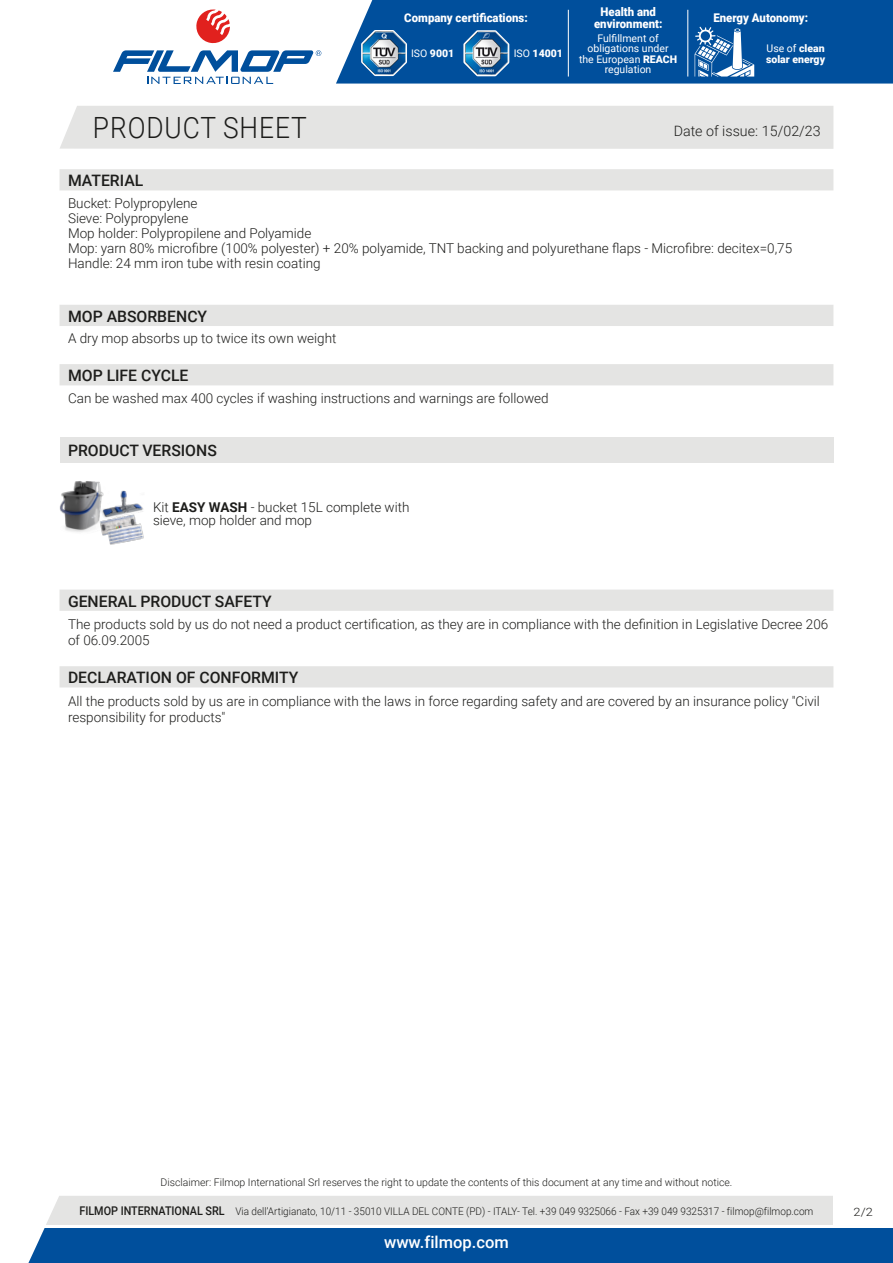
<style>
.page{position:relative;width:893px;height:1263px;background:#fff}
.page>*{position:absolute;margin:0;border:0;box-sizing:border-box;transform-origin:0 0}
.t1{font:300 29.25px "Roboto";letter-spacing:.035em;color:#1d1d1b;scale:.9 1}
.t2{font:500 16.5px "Roboto";color:#fff}
.t3{font:500 15.75px "Roboto";color:#1d1d1b}
.t4{font:300 14.25px "Roboto";color:#1d1d1b}
.t5{font:300 13.5px/15px "Roboto";color:#1d1d1b}
.t6{font:900 12px/12px "Roboto";color:#fff;text-align:center;scale:.95 1}
.t7{font:300 11.55px "Roboto";color:#1d1d1b;scale:1.11 1}
.t8{font:300 10.5px "Roboto";color:#1d1d1b;scale:.95 1}
.t9{font:300 10.5px "Roboto";color:#1d1d1b}
.t10{font:10.5px/10.5px "Roboto";color:#fff;text-align:center}
.t11{font:900 10.5px/10.5px "Roboto";color:#fff}
.s1{font-weight:400}
.s2{font-weight:900}
.s3{font-weight:700}
.s4{font-weight:500;font-size:12px}
</style>
<div class="page">
<svg style="left:28px;top:1196px;width:865px;height:67px;background:#6793bc"></svg>
<div style="left:60px;top:106px;width:773px;height:43px;background:#e4e4e3"></div>
<svg style="left:196px;top:10px;width:34px;height:34px"></svg>
<svg style="left:113px;top:50px;width:208px;height:34px"></svg>
<div style="left:336px;top:0;width:557px;height:84px;background:#004f9c"></div>
<svg style="left:462px;top:28px;width:49px;height:50px"></svg>
<img style="left:465px;top:32px;width:43px;height:43px">
<svg style="left:360px;top:28px;width:48px;height:49px"></svg>
<img style="left:362px;top:31px;width:44px;height:44px">
<hr style="left:568px;top:10px;width:1px;height:67px;background:#fff">
<hr style="left:688px;top:10px;width:1px;height:67px;background:#fff">
<svg style="left:695px;top:27px;width:59px;height:50px"></svg>
<div style="left:60px;top:169px;width:773px;height:21px;background:#e4e4e3"></div>
<div style="left:60px;top:305px;width:773px;height:21px;background:#e4e4e3"></div>
<div style="left:60px;top:364px;width:773px;height:21px;background:#e4e4e3"></div>
<div style="left:60px;top:437px;width:773px;height:26px;background:#e4e4e3"></div>
<img style="left:60px;top:481px;width:41px;height:51px">
<img style="left:99px;top:489px;width:44px;height:24px">
<img style="left:99px;top:513px;width:37px;height:23px">
<img style="left:107px;top:522px;width:37px;height:23px">
<div style="left:60px;top:590px;width:773px;height:21px;background:#e4e4e3"></div>
<div style="left:60px;top:666px;width:773px;height:21px;background:#e4e4e3"></div>
<hr style="left:45px;top:1225px;width:848px;height:2px;background:#fff">
<div style="left:833px;top:1196px;width:60px;height:31px;background:#fff"></div>
<p class="t6" style="left:404px;top:11px;width:131px">Company certifications:</p>
<p class="t11" style="left:411px;top:48px;width:45px"><span class="s1">ISO</span> 9001</p>
<p class="t11" style="left:514px;top:48px;width:51px"><span class="s1">ISO</span> 14001</p>
<p class="t6" style="left:594px;top:5px;width:73px">Health and environment:</p>
<p class="t10" style="left:579px;top:32px;width:100px">Fulfillment of obligations under the European <span class="s2">REACH </span>regulation</p>
<p class="t6" style="left:713px;top:11px;width:101px">Energy Autonomy:</p>
<p class="t11" style="left:766px;top:43px;width:61px"><span class="s1">Use of</span> clean solar energy</p>
<h1 class="t1" style="left:93px;top:107px;width:239px">PRODUCT SHEET</h1>
<p class="t4" style="left:674px;top:121px;width:148px">Date of issue: 15/02/23</p>
<p class="t3" style="left:68px;top:170px;width:77px">MATERIAL</p>
<p class="t5" style="left:68px;top:195px;width:726px">Bucket: Polypropylene<br>Sieve: Polypropylene<br>Mop holder: Polypropilene and Polyamide<br>Mop: yarn 80% microfibre (100% polyester) + 20% polyamide, TNT backing and polyurethane flaps - Microfibre: decitex=0,75<br>Handle: 24 mm iron tube with resin coating</p>
<p class="t3" style="left:68px;top:305px;width:141px">MOP ABSORBENCY</p>
<p class="t5" style="left:68px;top:330px;width:270px">A dry mop absorbs up to twice its own weight</p>
<p class="t3" style="left:68px;top:364px;width:122px">MOP LIFE CYCLE</p>
<p class="t5" style="left:68px;top:390px;width:482px">Can be washed max 400 cycles if washing instructions and warnings are followed</p>
<p class="t3" style="left:68px;top:439px;width:150px">PRODUCT VERSIONS</p>
<p class="t5" style="left:153px;top:500px;width:258px;line-height:13.5px">Kit <span class="s3">EASY WASH</span> - bucket 15L complete with sieve, mop holder and mop</p>
<p class="t3" style="left:68px;top:590px;width:205px">GENERAL PRODUCT SAFETY</p>
<p class="t5" style="left:68px;top:616px;width:762px;line-height:16.2px">The products sold by us do not need a product certification, as they are in compliance with the definition in Legislative Decree 206 of 06.09.2005</p>
<p class="t3" style="left:68px;top:667px;width:232px">DECLARATION OF CONFORMITY</p>
<p class="t5" style="left:68px;top:692px;width:753px;line-height:16.2px">All the products sold by us are in compliance with the laws in force regarding safety and are covered by an insurance policy "Civil responsibility for products"</p>
<p class="t9" style="left:160px;top:1175px;width:573px">Disclaimer: Filmop International Srl reserves the right to update the contents of this document at any time and without notice.</p>
<p class="t8" style="left:79px;top:1204px;width:774px"><span class="s4">FILMOP INTERNATIONAL SRL</span> Via dell’Artigianato, 10/11 - 35010 VILLA DEL CONTE (PD) - ITALY- Tel. +39 049 9325066 - Fax +39 049 9325317 - filmop@filmop.com</p>
<p class="t2" style="left:384px;top:1230px;width:126px">www.filmop.com</p>
<p class="t7" style="left:854px;top:1204px;width:19px">2/2</p>
</div>
